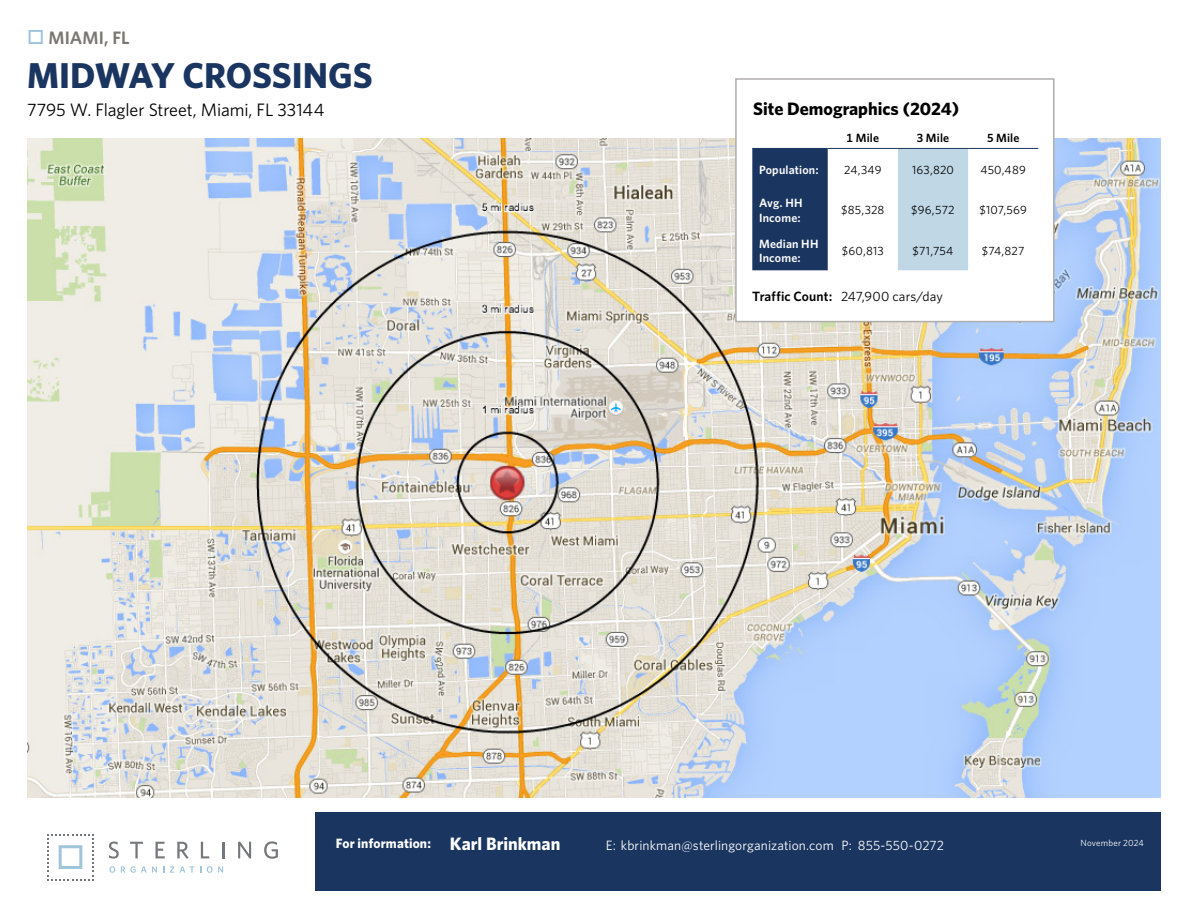
<style>
.page{position:relative;width:1188px;height:918px;background:#fff}
.page>*{position:absolute;margin:0;border:0;box-sizing:border-box;transform-origin:0 0}
.t1{font:700 36px "Whitney";color:#1a355f}
.t2{font:18px "Whitney";letter-spacing:-.005em;color:#000}
.t3{font:700 18px "Whitney";color:#000}
.t4{font:600 18px "Whitney";letter-spacing:.005em;color:#7b7773}
.t5{font:13.5px "Whitney";letter-spacing:.01em;color:#fff}
.t6{font:13.5px "Whitney";letter-spacing:.01em;color:#000}
.t7{font:700 13.5px "Whitney";letter-spacing:.01em;color:#fff}
.t8{font:12px "Whitney";letter-spacing:.015em;color:#000}
.t9{font:600 12px/14.4px "Whitney";letter-spacing:.015em;color:#fff}
.t10{font:600 12px "Whitney";letter-spacing:.015em;color:#000}
.t11{font:9px "Whitney";letter-spacing:.025em;color:#fff}
.s1{color:#9bc2da}
.s2{font-weight:600}
.s3{font-size:18px}
</style>
<div class="page">
<img style="left:27px;top:138px;width:1134px;height:659px">
<div style="left:735px;top:78px;width:320px;height:244px;background:#fff;border:2px solid #b0aead"></div>
<div style="left:752px;top:149px;width:76px;height:121px;background:#1a355f"></div>
<div style="left:898px;top:149px;width:70px;height:121px;background:#c0d7e6"></div>
<hr style="left:752px;top:148px;width:76px;height:1px;background:#1a355f">
<hr style="left:828px;top:148px;width:70px;height:1px;background:#1a355f">
<hr style="left:898px;top:148px;width:70px;height:1px;background:#1a355f">
<hr style="left:968px;top:148px;width:70px;height:1px;background:#1a355f">
<div style="left:315px;top:813px;width:846px;height:78px;background:#1a355f"></div>
<svg style="left:109px;top:842px;width:10px;height:17px"></svg>
<svg style="left:130px;top:842px;width:13px;height:16px"></svg>
<svg style="left:156px;top:842px;width:9px;height:16px"></svg>
<svg style="left:177px;top:842px;width:12px;height:17px"></svg>
<svg style="left:201px;top:842px;width:8px;height:16px"></svg>
<svg style="left:222px;top:842px;width:2px;height:16px"></svg>
<svg style="left:238px;top:842px;width:13px;height:16px"></svg>
<svg style="left:264px;top:841px;width:14px;height:18px"></svg>
<svg style="left:109px;top:866px;width:6px;height:7px"></svg>
<svg style="left:121px;top:866px;width:36px;height:7px"></svg>
<svg style="left:170px;top:866px;width:31px;height:7px"></svg>
<svg style="left:207px;top:866px;width:16px;height:7px"></svg>
<svg style="left:47px;top:834px;width:47px;height:46px"></svg>
<h2 class="t4" style="left:27px;top:26px;width:104px"><span class="s1">□</span> MIAMI, FL</h2>
<h1 class="t1" style="left:27px;top:51px;width:347px">MIDWAY CROSSINGS</h1>
<h2 class="t2" style="left:27px;top:98px;width:299px">7795 W. Flagler Street, Miami, FL 33144</h2>
<h2 class="t3" style="left:753px;top:97px;width:207px">Site Demographics (2024)</h2>
<p class="t10" style="left:847px;top:130px;width:34px">1 Mile</p>
<p class="t10" style="left:917px;top:130px;width:34px">3 Mile</p>
<p class="t10" style="left:987px;top:130px;width:34px">5 Mile</p>
<p class="t9" style="left:759px;top:162px;width:61px">Population:</p>
<p class="t8" style="left:844px;top:162px;width:39px">24,349</p>
<p class="t8" style="left:912px;top:162px;width:43px">163,820</p>
<p class="t8" style="left:980px;top:162px;width:47px">450,489</p>
<p class="t9" style="left:759px;top:196px;width:45px">Avg. HH<br>Income:</p>
<p class="t8" style="left:841px;top:202px;width:45px">$85,328</p>
<p class="t8" style="left:911px;top:202px;width:45px">$96,572</p>
<p class="t8" style="left:979px;top:202px;width:49px">$107,569</p>
<p class="t9" style="left:759px;top:236px;width:61px">Median HH<br>Income:</p>
<p class="t8" style="left:842px;top:243px;width:43px">$60,813</p>
<p class="t8" style="left:913px;top:243px;width:42px">$71,754</p>
<p class="t8" style="left:982px;top:243px;width:44px">$74,827</p>
<p class="t6" style="left:752px;top:287px;width:192px"><span class="s2">Traffic Count:</span> 247,900 cars/day</p>
<p class="t7" style="left:336px;top:835px;width:226px">For information: <span class="s3">Karl Brinkman</span></p>
<p class="t11" style="left:1080px;top:837px;width:65px">November 2024</p>
<p class="t5" style="left:606px;top:836px;width:340px">E: kbrinkman@sterlingorganization.com P: 855-550-0272</p>
</div>
